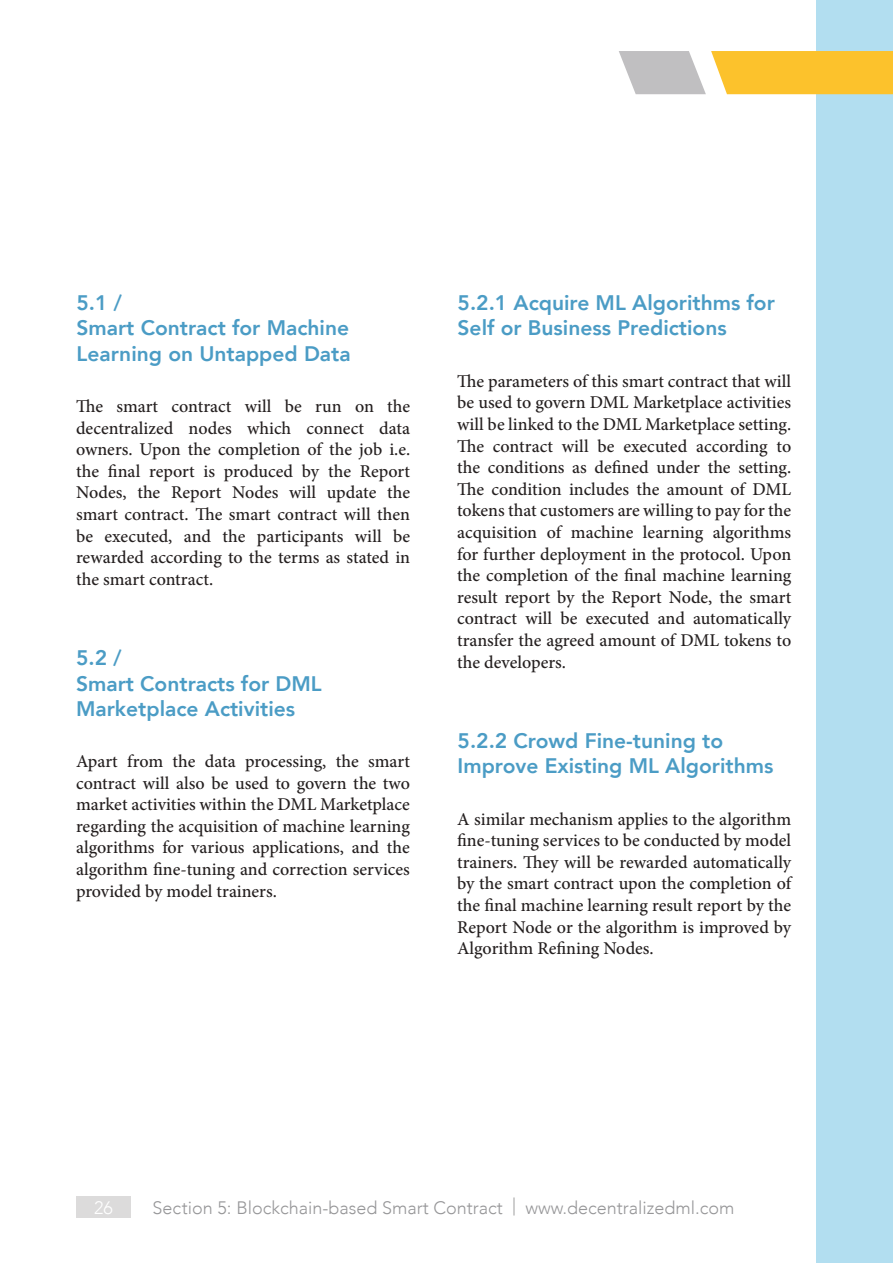
<style>
.page{position:relative;width:893px;height:1263px;background:#fff}
.page>*{position:absolute;margin:0;border:0;box-sizing:border-box;transform-origin:0 0}
.t1{font:800 21px/25.2px "Avenir";color:#4b9cc5}
.t2{font:500 18px/21.6px "Minion Pro";color:#241f1f;text-align:justify}
.t3{font:300 18px "Avenir";color:#969698}
.t4{font:300 18px "Avenir";color:#fff}
</style>
<div class="page">
<div style="left:816px;top:0;width:77px;height:1263px;background:#b2def0"></div>
<div style="left:77px;top:1196px;width:54px;height:21px;background:#dcdbdb"></div>
<svg style="left:619px;top:51px;width:274px;height:43px;background:#ecc769"></svg>
<p class="t1" style="left:77px;top:290px;width:276px">5.1 /<br>Smart Contract for Machine<br>Learning on Untapped Data</p>
<p class="t2" style="left:76px;top:395px;width:336px">The smart contract will be run on the decentralized nodes which connect data owners. Upon the completion of the job i.e. the final report is produced by the Report Nodes, the Report Nodes will update the smart contract. The smart contract will then be executed, and the participants will be rewarded according to the terms as stated in the smart contract.</p>
<p class="t1" style="left:76px;top:645px;width:247px">5.2 /<br>Smart Contracts for DML<br>Marketplace Activities</p>
<p class="t2" style="left:76px;top:750px;width:335px">Apart from the data processing, the smart contract will also be used to govern the two market activities within the DML Marketplace regarding the acquisition of machine learning algorithms for various applications, and the algorithm fine-tuning and correction services provided by model trainers.</p>
<p class="t1" style="left:458px;top:290px;width:319px">5.2.1 Acquire ML Algorithms for<br>Self or Business Predictions</p>
<p class="t2" style="left:457px;top:370px;width:336px">The parameters of this smart contract that will be used to govern DML Marketplace activities will be linked to the DML Marketplace setting.<br>The contract will be executed according to the conditions as defined under the setting.<br>The condition includes the amount of DML tokens that customers are willing to pay for the acquisition of machine learning algorithms for further deployment in the protocol. Upon the completion of the final machine learning result report by the Report Node, the smart contract will be executed and automatically transfer the agreed amount of DML tokens to the developers.</p>
<p class="t1" style="left:458px;top:728px;width:317px">5.2.2 Crowd Fine-tuning to<br>Improve Existing ML Algorithms</p>
<p class="t2" style="left:457px;top:808px;width:336px">A similar mechanism applies to the algorithm fine-tuning services to be conducted by model trainers. They will be rewarded automatically by the smart contract upon the completion of the final machine learning result report by the Report Node or the algorithm is improved by Algorithm Refining Nodes.</p>
<p class="t3" style="left:152px;top:1197px;width:365px">Section 5: Blockchain-based Smart Contract |</p>
<p class="t4" style="left:94px;top:1197px;width:20px">26</p>
<p class="t3" style="left:525px;top:1197px;width:211px">www.decentralizedml.com</p>
</div>
